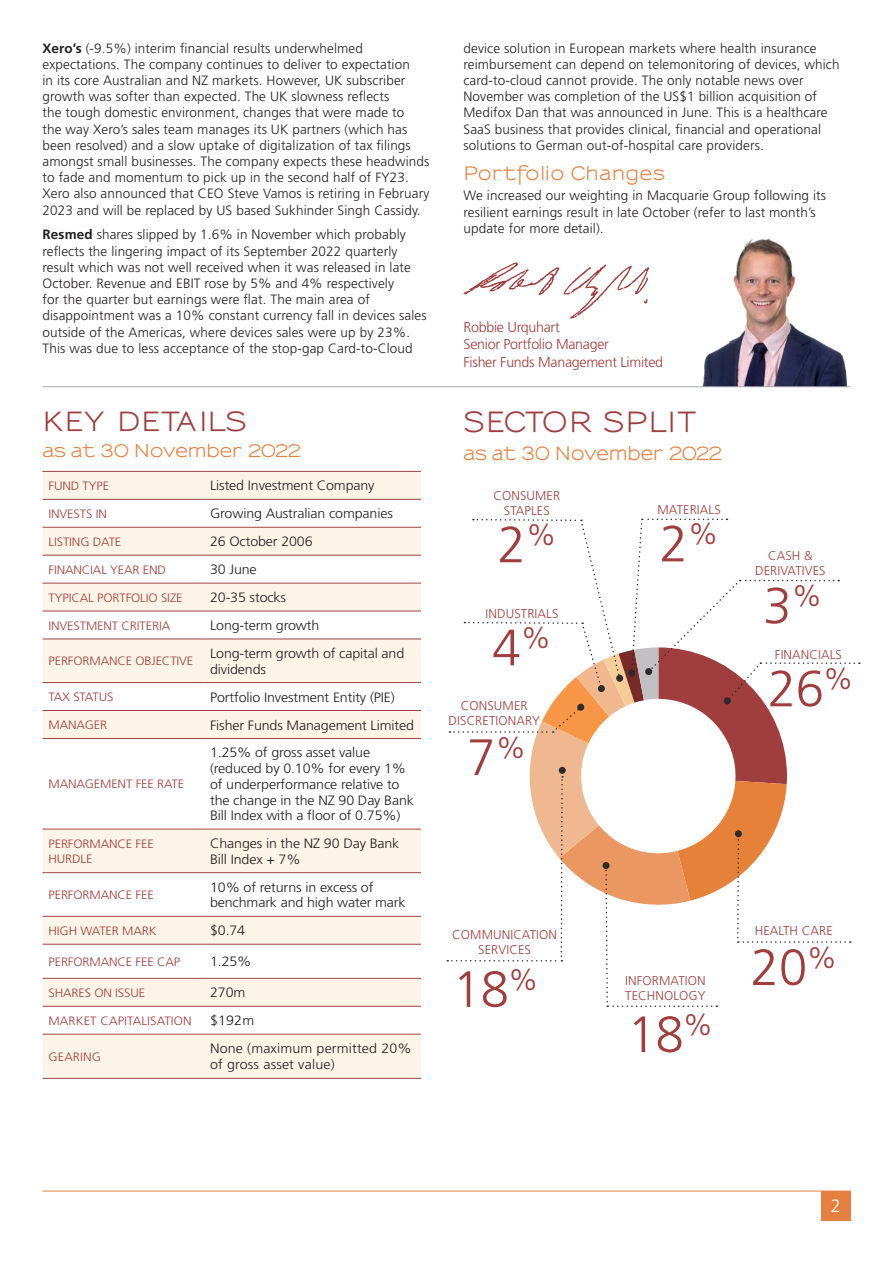
<style>
.page{position:relative;width:893px;height:1263px;background:#fff}
.page>*{position:absolute;margin:0;border:0;box-sizing:border-box;transform-origin:0 0}
.t1{font:300 51px "Frutiger LT Std";letter-spacing:-.01em;color:#9f3e3d}
.t2{font:700 27px "Sansumi";letter-spacing:.035em;color:#9f3e3d}
.t3{font:700 25.65px "Sansumi";letter-spacing:.03em;color:#9f3e3d;scale:1.05 1}
.t4{font:700 18px "Sansumi";color:#e68041}
.t5{font:700 18px "Sansumi";letter-spacing:.05em;color:#e68041}
.t6{font:300 18px "Frutiger LT Std";color:#fff}
.t7{font:700 17.1px "Sansumi";color:#e68041;scale:1.05 1}
.t8{font:300 14.25px/17.1px "Frutiger LT Std";letter-spacing:-.02em;color:#9f3e3d}
.t9{font:300 13.5px/16.2px "Frutiger LT Std";letter-spacing:.01em;color:#231f20}
.t10{font:300 13.5px/15.8px "Frutiger LT Std";letter-spacing:-.01em;color:#231f20;scale:1.05 1}
.t11{font:300 13.5px/16.2px "Frutiger LT Std";letter-spacing:.01em;color:#231f20;scale:1.05 1}
.t12{font:300 12.75px/15.3px "Frutiger LT Std";letter-spacing:.01em;color:#9f3e3d;text-align:center}
.t13{font:300 12.15px/15.6px "Frutiger LT Std";letter-spacing:-.01em;color:#9f3e3d;scale:1.05 1}
.t14{font:300 12.15px "Frutiger LT Std";letter-spacing:.01em;color:#9f3e3d;scale:1.05 1}
.s1{font-weight:700}
</style>
<div class="page">
<img style="left:702px;top:238px;width:145px;height:148px">
<hr style="left:43px;top:386px;width:807px;height:1px;background:#a8a9ad">
<svg style="left:43px;top:472px;width:378px;height:606px;fill:#fdf4e8"></svg>
<hr style="left:43px;top:471px;width:161px;height:1px;background:#9f3e3d">
<hr style="left:204px;top:471px;width:217px;height:1px;background:#9f3e3d">
<hr style="left:43px;top:499px;width:161px;height:1px;background:#9f3e3d">
<hr style="left:43px;top:527px;width:161px;height:1px;background:#9f3e3d">
<hr style="left:43px;top:555px;width:161px;height:1px;background:#9f3e3d">
<hr style="left:43px;top:583px;width:161px;height:1px;background:#9f3e3d">
<hr style="left:43px;top:611px;width:161px;height:1px;background:#9f3e3d">
<hr style="left:43px;top:639px;width:161px;height:1px;background:#9f3e3d">
<hr style="left:43px;top:682px;width:161px;height:1px;background:#9f3e3d">
<hr style="left:43px;top:710px;width:161px;height:1px;background:#9f3e3d">
<hr style="left:43px;top:738px;width:161px;height:1px;background:#9f3e3d">
<hr style="left:43px;top:829px;width:161px;height:1px;background:#9f3e3d">
<hr style="left:43px;top:872px;width:161px;height:1px;background:#9f3e3d">
<hr style="left:43px;top:916px;width:161px;height:1px;background:#9f3e3d">
<hr style="left:43px;top:944px;width:161px;height:1px;background:#9f3e3d">
<hr style="left:43px;top:978px;width:161px;height:1px;background:#9f3e3d">
<hr style="left:43px;top:1006px;width:161px;height:1px;background:#9f3e3d">
<hr style="left:43px;top:1034px;width:161px;height:1px;background:#9f3e3d">
<hr style="left:43px;top:1078px;width:161px;height:1px;background:#9f3e3d">
<hr style="left:204px;top:499px;width:217px;height:1px;background:#9f3e3d">
<hr style="left:204px;top:527px;width:217px;height:1px;background:#9f3e3d">
<hr style="left:204px;top:555px;width:217px;height:1px;background:#9f3e3d">
<hr style="left:204px;top:583px;width:217px;height:1px;background:#9f3e3d">
<hr style="left:204px;top:611px;width:217px;height:1px;background:#9f3e3d">
<hr style="left:204px;top:639px;width:217px;height:1px;background:#9f3e3d">
<hr style="left:204px;top:682px;width:217px;height:1px;background:#9f3e3d">
<hr style="left:204px;top:710px;width:217px;height:1px;background:#9f3e3d">
<hr style="left:204px;top:738px;width:217px;height:1px;background:#9f3e3d">
<hr style="left:204px;top:829px;width:217px;height:1px;background:#9f3e3d">
<hr style="left:204px;top:872px;width:217px;height:1px;background:#9f3e3d">
<hr style="left:204px;top:916px;width:217px;height:1px;background:#9f3e3d">
<hr style="left:204px;top:944px;width:217px;height:1px;background:#9f3e3d">
<hr style="left:204px;top:978px;width:217px;height:1px;background:#9f3e3d">
<hr style="left:204px;top:1006px;width:217px;height:1px;background:#9f3e3d">
<hr style="left:204px;top:1034px;width:217px;height:1px;background:#9f3e3d">
<hr style="left:204px;top:1078px;width:217px;height:1px;background:#9f3e3d">
<svg style="left:463px;top:262px;width:186px;height:57px"></svg>
<hr style="left:43px;top:1191px;width:807px;height:1px;background:#e68041">
<div style="left:821px;top:1191px;width:29px;height:29px;background:#e68041"></div>
<svg style="left:447px;top:518px;width:413px;height:489px"></svg>
<p class="t9" style="left:43px;top:40px;width:388px"><span class="s1">Xero’s</span> (-9.5%) interim financial results underwhelmed expectations. The company continues to deliver to expectation<br>in its core Australian and NZ markets. However, UK subscriber growth was softer than expected. The UK slowness reflects<br>the tough domestic environment, changes that were made to<br>the way Xero’s sales team manages its UK partners (which has been resolved) and a slow uptake of digitalization of tax filings amongst small businesses. The company expects these headwinds to fade and momentum to pick up in the second half of FY23.<br>Xero also announced that CEO Steve Vamos is retiring in February 2023 and will be replaced by US based Sukhinder Singh Cassidy.</p>
<p class="t9" style="left:43px;top:227px;width:386px"><span class="s1">Resmed</span> shares slipped by 1.6% in November which probably reflects the lingering impact of its September 2022 quarterly result which was not well received when it was released in late October. Revenue and EBIT rose by 5% and 4% respectively<br>for the quarter but earnings were flat. The main area of disappointment was a 10% constant currency fall in devices sales outside of the Americas, where devices sales were up by 23%.<br>This was due to less acceptance of the stop-gap Card-to-Cloud</p>
<h3 class="t3" style="left:43px;top:407px;width:196px">KEY DETAILS</h3>
<p class="t7" style="left:43px;top:441px;width:249px">as at 30 November 2022</p>
<p class="t13" style="left:49px;top:478px;width:59px">FUND TYPE</p>
<p class="t10" style="left:210px;top:478px;width:158px">Listed Investment Company</p>
<p class="t13" style="left:49px;top:506px;width:57px">INVESTS IN</p>
<p class="t10" style="left:210px;top:506px;width:176px">Growing Australian companies</p>
<p class="t13" style="left:49px;top:534px;width:71px">LISTING DATE</p>
<p class="t10" style="left:210px;top:534px;width:99px">26 October 2006</p>
<p class="t13" style="left:49px;top:562px;width:113px">FINANCIAL YEAR END</p>
<p class="t11" style="left:210px;top:562px;width:46px">30 June</p>
<p class="t13" style="left:49px;top:590px;width:129px">TYPICAL PORTFOLIO SIZE</p>
<p class="t10" style="left:210px;top:590px;width:74px">20-35 stocks</p>
<p class="t13" style="left:49px;top:618px;width:117px">INVESTMENT CRITERIA</p>
<p class="t10" style="left:210px;top:618px;width:106px">Long-term growth</p>
<p class="t13" style="left:49px;top:653px;width:139px">PERFORMANCE OBJECTIVE</p>
<p class="t10" style="left:210px;top:646px;width:186px">Long-term growth of capital and dividends</p>
<p class="t13" style="left:49px;top:689px;width:63px">TAX STATUS</p>
<p class="t10" style="left:210px;top:689px;width:177px">Portfolio Investment Entity (PIE)</p>
<p class="t13" style="left:49px;top:717px;width:57px">MANAGER</p>
<p class="t10" style="left:210px;top:717px;width:196px">Fisher Funds Management Limited</p>
<p class="t13" style="left:49px;top:776px;width:131px">MANAGEMENT FEE RATE</p>
<p class="t10" style="left:210px;top:745px;width:196px">1.25% of gross asset value (reduced by 0.10% for every 1% of underperformance relative to the change in the NZ 90 Day Bank<br>Bill Index with a floor of 0.75%)</p>
<p class="t13" style="left:49px;top:836px;width:102px">PERFORMANCE FEE<br>HURDLE</p>
<p class="t10" style="left:210px;top:836px;width:182px">Changes in the NZ 90 Day Bank<br>Bill Index + 7%</p>
<p class="t13" style="left:49px;top:887px;width:102px">PERFORMANCE FEE</p>
<p class="t10" style="left:210px;top:879px;width:188px">10% of returns in excess of benchmark and high water mark</p>
<p class="t13" style="left:49px;top:923px;width:104px">HIGH WATER MARK</p>
<p class="t11" style="left:210px;top:923px;width:35px">$0.74</p>
<p class="t13" style="left:49px;top:954px;width:127px">PERFORMANCE FEE CAP</p>
<p class="t11" style="left:210px;top:954px;width:41px">1.25%</p>
<p class="t13" style="left:49px;top:985px;width:94px">SHARES ON ISSUE</p>
<p class="t11" style="left:210px;top:985px;width:35px">270m</p>
<p class="t14" style="left:49px;top:1014px;width:138px">MARKET CAPITALISATION</p>
<p class="t11" style="left:210px;top:1013px;width:44px">$192m</p>
<p class="t14" style="left:49px;top:1050px;width:51px">GEARING</p>
<p class="t11" style="left:210px;top:1041px;width:194px">None (maximum permitted 20% of gross asset value)</p>
<p class="t9" style="left:463px;top:40px;width:378px">device solution in European markets where health insurance reimbursement can depend on telemonitoring of devices, which card-to-cloud cannot provide. The only notable news over November was completion of the US$1 billion acquisition of Medifox Dan that was announced in June. This is a healthcare SaaS business that provides clinical, financial and operational solutions to German out-of-hospital care providers.</p>
<h3 class="t5" style="left:463px;top:163px;width:203px">Portfolio Changes</h3>
<p class="t9" style="left:463px;top:188px;width:364px">We increased our weighting in Macquarie Group following its resilient earnings result in late October (refer to last month’s update for more detail).</p>
<p class="t8" style="left:463px;top:319px;width:201px">Robbie Urquhart<br>Senior Portfolio Manager<br>Fisher Funds Management Limited</p>
<h2 class="t2" style="left:463px;top:407px;width:234px">SECTOR SPLIT</h2>
<h3 class="t4" style="left:463px;top:443px;width:261px">as at 30 November 2022</h3>
<p class="t12" style="left:493px;top:488px;width:68px">CONSUMER<br>STAPLES</p>
<h1 class="t1" style="left:497px;top:516px;width:60px">2<sup>%</sup></h1>
<p class="t12" style="left:486px;top:606px;width:74px">INDUSTRIALS</p>
<h1 class="t1" style="left:492px;top:619px;width:60px">4<sup>%</sup></h1>
<p class="t12" style="left:449px;top:698px;width:93px">CONSUMER<br>DISCRETIONARY</p>
<h1 class="t1" style="left:467px;top:728px;width:60px">7<sup>%</sup></h1>
<p class="t12" style="left:657px;top:502px;width:65px">MATERIALS</p>
<h1 class="t1" style="left:659px;top:515px;width:60px">2<sup>%</sup></h1>
<p class="t12" style="left:755px;top:548px;width:72px">CASH &amp;<br>DERIVATIVES</p>
<h1 class="t1" style="left:763px;top:577px;width:60px">3<sup>%</sup></h1>
<p class="t12" style="left:775px;top:647px;width:69px">FINANCIALS</p>
<h1 class="t1" style="left:768px;top:660px;width:87px">26<sup>%</sup></h1>
<p class="t12" style="left:452px;top:927px;width:106px">COMMUNICATION<br>SERVICES</p>
<p class="t12" style="left:755px;top:923px;width:80px">HEALTH CARE</p>
<h1 class="t1" style="left:750px;top:938px;width:88px">20<sup>%</sup></h1>
<h1 class="t1" style="left:453px;top:960px;width:87px">18<sup>%</sup></h1>
<p class="t12" style="left:625px;top:973px;width:82px;text-align:left">INFORMATION<br>TECHNOLOGY</p>
<h1 class="t1" style="left:628px;top:1005px;width:87px">18<sup>%</sup></h1>
<h3 class="t6" style="left:831px;top:1196px;width:12px">2</h3>
</div>
